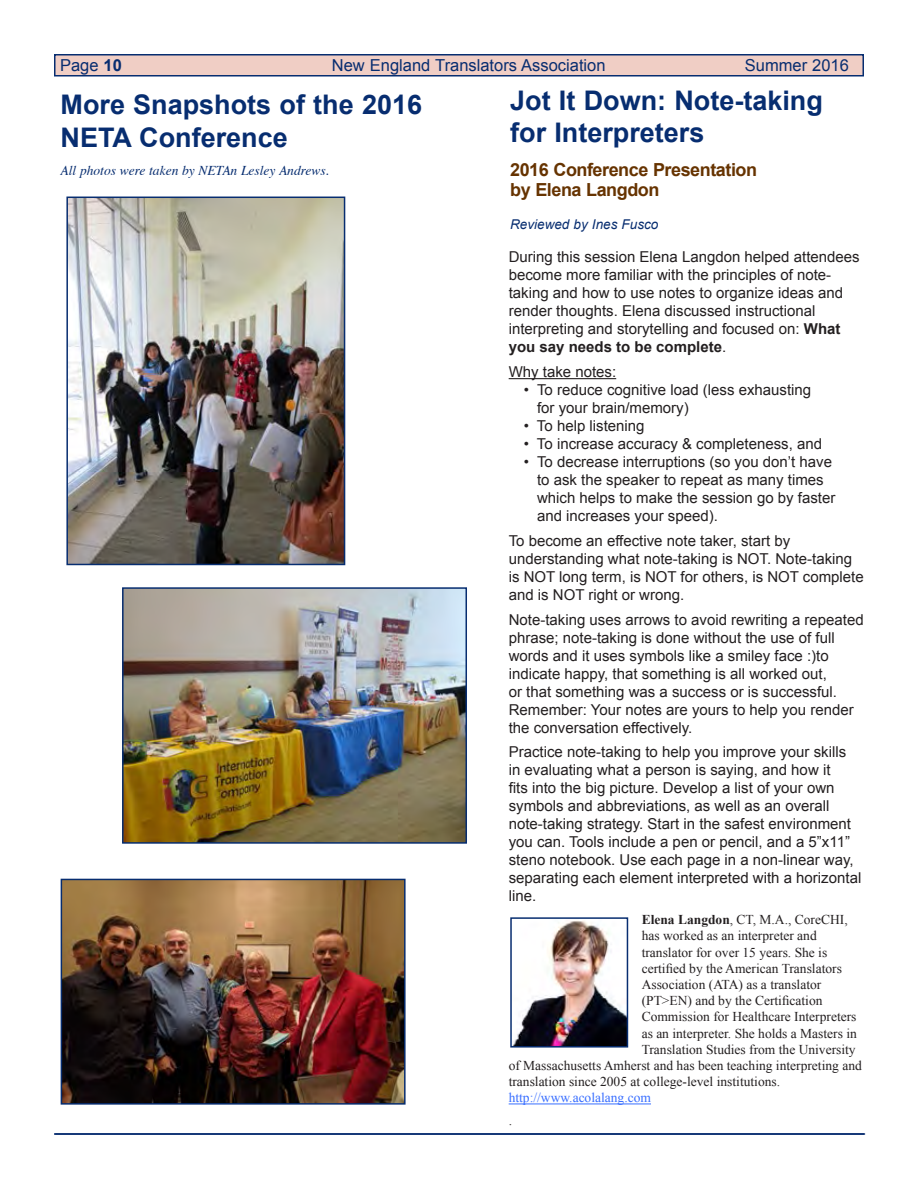
<style>
.page{position:relative;width:918px;height:1188px;background:#fff}
.page>*{position:absolute;margin:0;border:0;box-sizing:border-box;transform-origin:0 0}
.t1{font:700 27px/32.5px "Arial";color:#072d70}
.t2{font:700 18px/20.2px "Arial";letter-spacing:-.025em;color:#630}
.t3{font:16.5px "Arial";color:#072d70}
.t4{font:15px/18px "Arial";color:#231f20}
.t5{font:13.5px "Times New Roman";color:#231f20}
.t6{font:italic 13.5px "Times";color:#072d70}
.t7{font:13.5px "Times New Roman";color:#386eff}
.t8{font:italic 13.5px "Arial";color:#072d70}
.s1{font-weight:700}
</style>
<div class="page">
<div style="left:55px;top:55px;width:808px;height:21px;background:#f0cec5"></div>
<div style="left:54px;top:54px;width:810px;height:22px;border:2px solid #072d70"></div>
<hr style="left:55px;top:1133px;width:810px;height:2px;background:#072d70">
<hr style="left:54px;top:1133px;width:810px;height:2px;background:#072d70">
<hr style="left:509px;top:378px;width:107px;height:1px;background:#231f20">
<hr style="left:509px;top:1104px;width:142px;height:1px;background:#386eff">
<img style="left:513px;top:920px;width:112px;height:125px">
<div style="left:510px;top:917px;width:118px;height:131px;border:2px solid #072d70"></div>
<img style="left:125px;top:590px;width:339px;height:251px">
<div style="left:122px;top:587px;width:345px;height:257px;border:2px solid #072d70"></div>
<img style="left:69px;top:200px;width:273px;height:362px">
<div style="left:66px;top:197px;width:279px;height:368px;border:2px solid #072d70"></div>
<img style="left:64px;top:882px;width:339px;height:220px">
<div style="left:61px;top:879px;width:345px;height:226px;border:2px solid #072d70"></div>
<p class="t3" style="left:60px;top:55px;width:63px">Page <span class="s1">10</span></p>
<p class="t3" style="left:332px;top:55px;width:275px">New England Translators Association</p>
<p class="t3" style="left:745px;top:55px;width:106px">Summer 2016</p>
<h1 class="t1" style="left:61px;top:89px;width:363px">More Snapshots of the 2016<br>NETA Conference</h1>
<p class="t6" style="left:61px;top:158px;width:270px">All photos were taken by NETAn Lesley Andrews.</p>
<h1 class="t1" style="left:510px;top:85px;width:314px">Jot It Down: Note-taking for Interpreters</h1>
<p class="t2" style="left:510px;top:160px;width:248px">2016 Conference Presentation by Elena Langdon</p>
<p class="t8" style="left:510px;top:216px;width:150px">Reviewed by Ines Fusco</p>
<p class="t4" style="left:509px;top:248px;width:353px">During this session Elena Langdon helped attendees become more familiar with the principles of note&shy;taking and how to use notes to organize ideas and render thoughts. Elena discussed instructional interpreting and storytelling and focused on: <span class="s1">What you say needs to be complete</span>.</p>
<p class="t4" style="left:509px;top:363px;width:109px">Why take notes:</p>
<p class="t4" style="left:537px;top:381px;width:276px;text-indent:-13px">• To reduce cognitive load (less exhausting for your brain/memory)</p>
<p class="t4" style="left:524px;top:417px;width:122px">• To help listening</p>
<p class="t4" style="left:524px;top:435px;width:300px">• To increase accuracy &amp; completeness, and</p>
<p class="t4" style="left:537px;top:453px;width:300px;text-indent:-13px">• To decrease interruptions (so you don’t have to ask the speaker to repeat as many times which helps to make the session go by faster and increases your speed).</p>
<p class="t4" style="left:509px;top:532px;width:357px">To become an effective note taker, start by understanding what note-taking is NOT. Note-taking is NOT long term, is NOT for others, is NOT complete and is NOT right or wrong.</p>
<p class="t4" style="left:509px;top:610px;width:357px">Note-taking uses arrows to avoid rewriting a repeated phrase; note-taking is done without the use of full words and it uses symbols like a smiley face :)to indicate happy, that something is all worked out,<br>or that something was a success or is successful.<br>Remember: Your notes are yours to help you render the conversation effectively.</p>
<p class="t4" style="left:509px;top:743px;width:354px">Practice note-taking to help you improve your skills in evaluating what a person is saying, and how it<br>fits into the big picture. Develop a list of your own symbols and abbreviations, as well as an overall note-taking strategy. Start in the safest environment you can. Tools include a pen or pencil, and a 5”x11” steno notebook. Use each page in a non-linear way, separating each element interpreted with a horizontal line.</p>
<p class="t5" style="left:642px;top:911px;width:208px"><span class="s1">Elena Langdon</span>, CT, M.A., CoreCHI,</p>
<p class="t5" style="left:642px;top:927px;width:177px">has worked as an interpreter and</p>
<p class="t5" style="left:642px;top:943px;width:187px">translator for over 15 years. She is</p>
<p class="t5" style="left:642px;top:959px;width:202px">certified by the American Translators</p>
<p class="t5" style="left:642px;top:975px;width:181px">Association (ATA) as a translator</p>
<p class="t5" style="left:642px;top:992px;width:182px">(PT&gt;EN) and by the Certification</p>
<p class="t5" style="left:642px;top:1008px;width:216px">Commission for Healthcare Interpreters</p>
<p class="t5" style="left:642px;top:1024px;width:217px">as an interpreter. She holds a Masters in</p>
<p class="t5" style="left:642px;top:1040px;width:216px">Translation Studies from the University</p>
<p class="t5" style="left:509px;top:1056px;width:355px">of Massachusetts Amherst and has been teaching interpreting and</p>
<p class="t5" style="left:509px;top:1073px;width:273px">translation since 2005 at college-level institutions.</p>
<p class="t7" style="left:509px;top:1089px;width:144px">http://www.acolalang.com</p>
<p class="t5" style="left:509px;top:1112px;width:5px">.</p>
</div>
